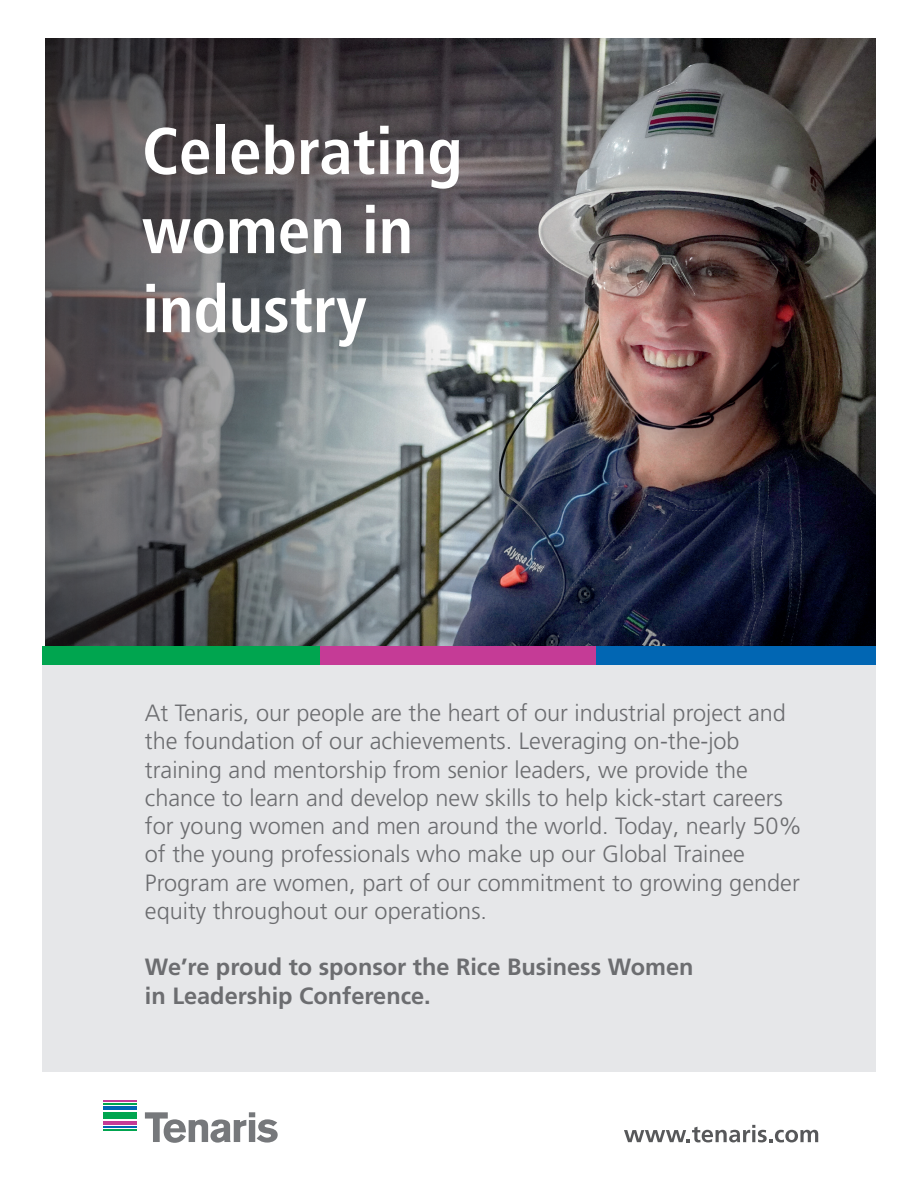
<style>
.page{position:relative;width:918px;height:1188px;background:#fff}
.page>*{position:absolute;margin:0;border:0;box-sizing:border-box;transform-origin:0 0}
.t1{font:700 condensed 65.85px/79.1px "Frutiger LT Pro";color:#fff}
.t2{font:300 23.55px/28.2px "Frutiger LT Pro";color:#6c6d70}
.t3{font:700 23.55px/28.2px "Frutiger LT Pro";color:#6c6d70}
</style>
<div class="page">
<img style="left:472px;top:38px;width:404px;height:608px">
<svg style="left:45px;top:38px;width:427px;height:608px;background:#646567"></svg>
<div style="left:42px;top:655px;width:834px;height:417px;background:#e6e7e9"></div>
<div style="left:42px;top:646px;width:280px;height:19px;background:#00a54f"></div>
<div style="left:321px;top:646px;width:279px;height:19px;background:#c53b96"></div>
<div style="left:596px;top:646px;width:280px;height:19px;background:#0166b3"></div>
<svg style="left:145px;top:1112px;width:133px;height:31px"></svg>
<hr style="left:104px;top:1129px;width:33px;height:1px;background:#00a54f">
<div style="left:104px;top:1112px;width:33px;height:7px;background:#00a54f"></div>
<hr style="left:104px;top:1103px;width:33px;height:2px;background:#00a54f">
<hr style="left:104px;top:1126px;width:33px;height:2px;background:#0166b3">
<hr style="left:104px;top:1106px;width:33px;height:4px;background:#0166b3">
<hr style="left:104px;top:1121px;width:33px;height:3px;background:#c53b96">
<hr style="left:104px;top:1101px;width:33px;height:1px;background:#c53b96">
<svg style="left:624px;top:1125px;width:194px;height:17px"></svg>
<p class="t1" style="left:142px;top:112px;width:322px">Celebrating women in industry</p>
<p class="t2" style="left:145px;top:699px;width:659px">At Tenaris, our people are the heart of our industrial project and the foundation of our achievements. Leveraging on-the-job training and mentorship from senior leaders, we provide the chance to learn and develop new skills to help kick-start careers for young women and men around the world. Today, nearly 50% of the young professionals who make up our Global Trainee Program are women, part of our commitment to growing gender equity throughout our operations.</p>
<p class="t3" style="left:145px;top:953px;width:550px">We’re proud to sponsor the Rice Business Women in Leadership Conference.</p>
</div>
